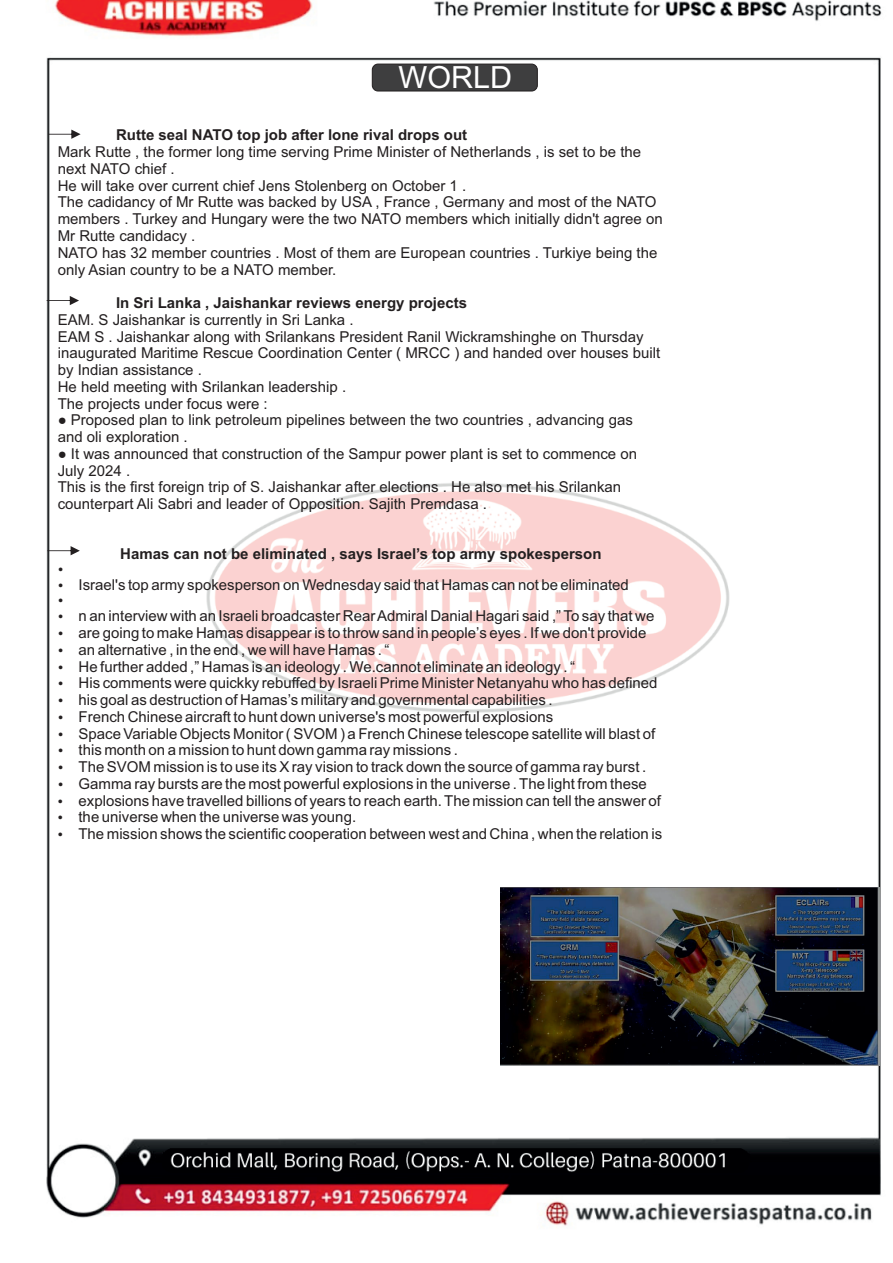
<style>
.page{position:relative;width:893px;height:1263px;background:#fff}
.page>*{position:absolute;margin:0;border:0;box-sizing:border-box;transform-origin:0 0}
.t1{font:30.6px "Arial";color:#fff}
.t2{font:15px/16.8px "Arial";color:#231f20}
.t3{font:700 15px "Arial";color:#231f20}
</style>
<div class="page">
<img style="left:46px;top:0;width:836px;height:1226px">
<div style="left:372px;top:64px;width:166px;height:27px;background:#3e3e3f;border:1px solid #231f20;border-radius:6px"></div>
<svg style="left:48px;top:130px;width:33px;height:9px"></svg>
<svg style="left:47px;top:296px;width:32px;height:9px"></svg>
<svg style="left:47px;top:546px;width:33px;height:9px"></svg>
<img style="left:500px;top:888px;width:380px;height:177px">
<svg style="left:59px;top:567px;width:3px;height:4px"></svg>
<svg style="left:59px;top:598px;width:3px;height:4px"></svg>
<svg style="left:59px;top:631px;width:3px;height:4px"></svg>
<svg style="left:59px;top:648px;width:3px;height:4px"></svg>
<svg style="left:59px;top:665px;width:3px;height:4px"></svg>
<svg style="left:59px;top:698px;width:3px;height:4px"></svg>
<svg style="left:59px;top:715px;width:3px;height:4px"></svg>
<svg style="left:59px;top:732px;width:3px;height:4px"></svg>
<svg style="left:59px;top:765px;width:3px;height:4px"></svg>
<svg style="left:59px;top:782px;width:3px;height:4px"></svg>
<svg style="left:59px;top:799px;width:3px;height:4px"></svg>
<svg style="left:59px;top:832px;width:3px;height:4px"></svg>
<h1 class="t1" style="left:399px;top:66px;width:115px">WORLD</h1>
<p class="t3" style="left:116px;top:130px;width:353px">Rutte seal NATO top job after lone rival drops out</p>
<p class="t2" style="left:58px;top:145px;width:607px">Mark Rutte , the former long time serving Prime Minister of Netherlands , is set to be the next NATO chief .<br>He will take over current chief Jens Stolenberg on October 1 .<br>The cadidancy of Mr Rutte was backed by USA , France , Germany and most of the NATO members . Turkey and Hungary were the two NATO members which initially didn't agree on Mr Rutte candidacy .<br>NATO has 32 member countries . Most of them are European countries . Turkiye being the only Asian country to be a NATO member.</p>
<p class="t3" style="left:116px;top:297px;width:352px">In Sri Lanka , Jaishankar reviews energy projects</p>
<p class="t2" style="left:58px;top:312px;width:604px">EAM. S Jaishankar is currently in Sri Lanka .<br>EAM S . Jaishankar along with Srilankans President Ranil Wickramshinghe on Thursday inaugurated Maritime Rescue Coordination Center ( MRCC ) and handed over houses built by Indian assistance .<br>He held meeting with Srilankan leadership .<br>The projects under focus were :</p>
<p class="t2" style="left:58px;top:413px;width:577px">● Proposed plan to link petroleum pipelines between the two countries , advancing gas and oli exploration .</p>
<p class="t2" style="left:58px;top:447px;width:581px">● It was announced that construction of the Sampur power plant is set to commence on July 2024 .<br>This is the first foreign trip of S. Jaishankar after elections . He also met his Srilankan counterpart Ali Sabri and leader of Opposition. Sajith Premdasa .</p>
<p class="t3" style="left:120px;top:548px;width:483px">Hamas can not be eliminated , says Israel’s top army spokesperson</p>
<p class="t2" style="left:79px;top:571px;width:577px;line-height:30.9px">Israel's top army spokesperson on Wednesday said that Hamas can not be eliminated<br>n an interview with an Israeli broadcaster Rear Admiral Danial Hagari said ,” To say that we</p>
<p class="t2" style="left:78px;top:626px;width:585px">are going to make Hamas disappear is to throw sand in people’s eyes . If we don't provide an alternative , in the end , we will have Hamas . “<br>He further added ,” Hamas is an ideology . We.cannot eliminate an ideology . “<br>His comments were quickky rebuffed by Israeli Prime Minister Netanyahu who has defined his goal as destruction of Hamas’s military and governmental capabilities .<br>French Chinese aircraft to hunt down universe's most powerful explosions<br>Space Variable Objects Monitor ( SVOM ) a French Chinese telescope satellite will blast of this month on a mission to hunt down gamma ray missions .<br>The SVOM mission is to use its X ray vision to track down the source of gamma ray burst .<br>Gamma ray bursts are the most powerful explosions in the universe . The light from these explosions have travelled billions of years to reach earth. The mission can tell the answer of the universe when the universe was young.<br>The mission shows the scientific cooperation between west and China , when the relation is</p>
</div>
